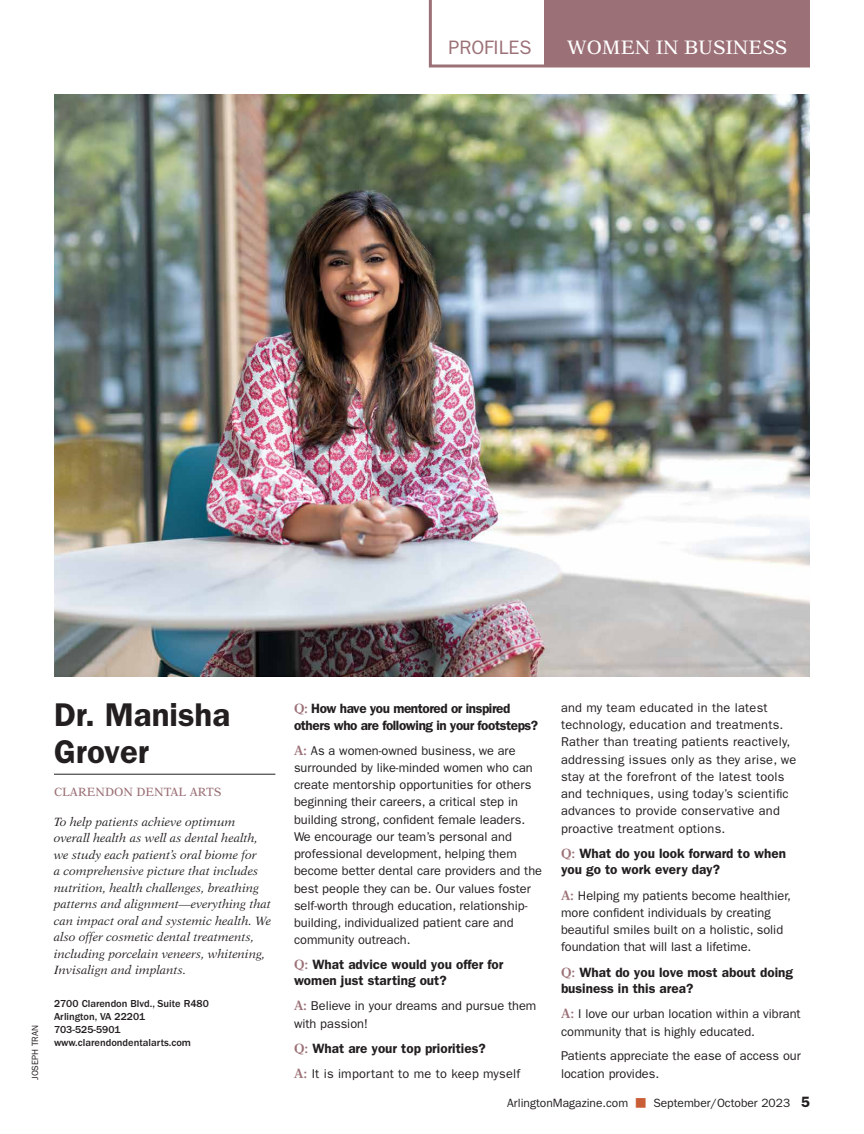
<style>
.page{position:relative;width:864px;height:1134px;background:#fff}
.page>*{position:absolute;margin:0;border:0;box-sizing:border-box;transform-origin:0 0}
.t1{font:600 33px/37.5px "ITC Franklin Gothic Std";color:#231f20}
.t2{font:19.5px "New Aster LT Std";color:#fff}
.t3{font:19.5px "ITC Franklin Gothic Std";color:#9b7076}
.t4{font:600 13.5px/16.2px "ITC Franklin Gothic Std";color:#231f20}
.t5{font:600 13.5px/16.2px "ITC Franklin Gothic Std";letter-spacing:-.03em;color:#231f20}
.t6{font:12.75px/17.2px "ITC Franklin Gothic Std";color:#231f20}
.t7{font:12.75px/17.2px "ITC Franklin Gothic Std";letter-spacing:.02em;color:#231f20}
.t8{font:italic 12px/16.5px "New Aster LT Std";color:#231f20}
.t9{font:12px "ITC Franklin Gothic Std";color:#231f20}
.t10{font:12px "New Aster LT Std";color:#9b7076}
.t11{font:500 10.5px/12.8px "ITC Franklin Gothic Std";color:#231f20}
.t12{font:9px "ITC Franklin Gothic Std";color:#231f20}
.s1{font-family:"New Aster LT Std";color:#9b7076}
.s2{font-family:"New Aster LT Std";font-weight:600;font-size:13.5px;color:#9b7076}
.s3{font-family:"Source Sans Variable";color:#c85d36}
.s4{font-weight:600;font-size:15px}
</style>
<div class="page">
<svg style="left:429px;top:0;width:381px;height:68px"></svg>
<div style="left:544px;top:0;width:263px;height:66px;background:#9b7076"></div>
<hr style="left:54px;top:774px;width:221px;height:1px;background:#231f20">
<img style="left:54px;top:94px;width:756px;height:582px">
<h2 class="t3" style="left:449px;top:37px;width:84px">PROFILES</h2>
<h2 class="t2" style="left:567px;top:36px;width:221px">WOMEN IN BUSINESS</h2>
<p class="t12" style="left:30px;top:1080px;width:56px;rotate:-90deg">JOSEPH TRAN</p>
<h1 class="t1" style="left:54px;top:696px;width:178px">Dr. Manisha<br>Grover</h1>
<p class="t10" style="left:54px;top:785px;width:169px">CLARENDON DENTAL ARTS</p>
<p class="t8" style="left:54px;top:814px;width:219px">To help patients achieve optimum overall health as well as dental health, we study each patient’s oral biome for<br>a comprehensive picture that includes nutrition, health challenges, breathing patterns and alignment—everything that can impact oral and systemic health. We also offer cosmetic dental treatments, including porcelain veneers, whitening, Invisalign and implants.</p>
<p class="t11" style="left:54px;top:998px;width:156px">2700 Clarendon Blvd., Suite R480<br>Arlington, VA 22201<br>703-525-5901 www.clarendondentalarts.com</p>
<p class="t5" style="left:294px;top:701px;width:246px"><span class="s1">Q:</span> How have you mentored or inspired others who are following in your footsteps?</p>
<p class="t6" style="left:294px;top:742px;width:250px"><span class="s2">A:</span> As a women-owned business, we are surrounded by like-minded women who can create mentorship opportunities for others beginning their careers, a critical step in building strong, confident female leaders.<br>We encourage our team’s personal and professional development, helping them become better dental care providers and the best people they can be. Our values foster self-worth through education, relationship&shy;building, individualized patient care and community outreach.</p>
<p class="t4" style="left:294px;top:957px;width:211px"><span class="s1">Q:</span> What advice would you offer for women just starting out?</p>
<p class="t6" style="left:294px;top:998px;width:244px"><span class="s2">A:</span> Believe in your dreams and pursue them with passion!</p>
<p class="t4" style="left:294px;top:1040px;width:193px"><span class="s1">Q:</span> What are your top priorities?</p>
<p class="t7" style="left:294px;top:1065px;width:228px"><span class="s2">A:</span> It is important to me to keep myself</p>
<p class="t7" style="left:561px;top:699px;width:237px">and my team educated in the latest technology, education and treatments.<br>Rather than treating patients reactively, addressing issues only as they arise, we stay at the forefront of the latest tools and techniques, using today’s scientific advances to provide conservative and proactive treatment options.</p>
<p class="t4" style="left:561px;top:845px;width:226px"><span class="s1">Q:</span> What do you look forward to when you go to work every day?</p>
<p class="t6" style="left:561px;top:887px;width:232px"><span class="s2">A:</span> Helping my patients become healthier, more confident individuals by creating beautiful smiles built on a holistic, solid foundation that will last a lifetime.</p>
<p class="t4" style="left:561px;top:964px;width:234px"><span class="s1">Q:</span> What do you love most about doing business in this area?</p>
<p class="t6" style="left:561px;top:1006px;width:241px"><span class="s2">A:</span> I love our urban location within a vibrant community that is highly educated.</p>
<p class="t6" style="left:561px;top:1047px;width:241px">Patients appreciate the ease of access our location provides.</p>
<p class="t9" style="left:507px;top:1096px;width:304px">ArlingtonMagazine.com <span class="s3">■</span> September/October 2023 <span class="s4">5</span></p>
</div>
